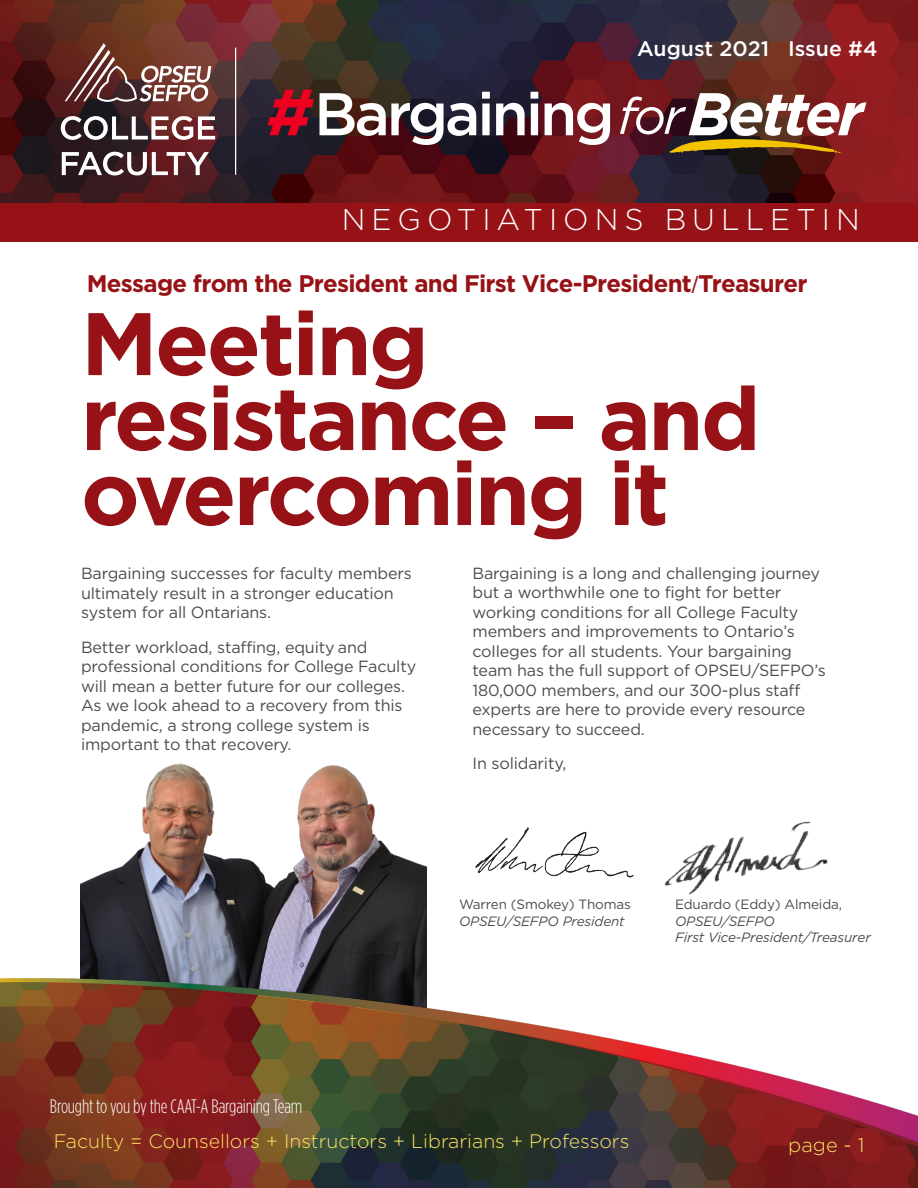
<style>
.page{position:relative;width:918px;height:1188px;background:#fff}
.page>*{position:absolute;margin:0;border:0;box-sizing:border-box;transform-origin:0 0}
.HEADER_MAIN{font:700 88.5px/75px "Gotham HTF";letter-spacing:-.03em;color:#971216}
.t1{font:300 30px "Gotham HTF";letter-spacing:.2em;color:#fff}
.HEADER_MAIN-2{font:700 24px "Gotham HTF";letter-spacing:-.03em;color:#971216}
.t2{font:500 21px "Gotham HTF";color:#fff}
.t3{font:300 19.95px "Gotham HTF";color:#fce463}
.t4{font:300 19.5px "Gotham HTF";color:#fce463}
.t5{font:300 condensed 19.5px "Gotham HTF";letter-spacing:-.01em;color:#fff}
.body_copy___1_column{font:16.2px/19.5px "Gotham HTF";letter-spacing:-.01em;color:#4b4c4d}
.body_copy___1_column-2{font:italic 13.5px/16.5px "Gotham HTF";letter-spacing:-.01em;color:#4b4c4d}
.body_copy___1_column-3{font:13.5px "Gotham HTF";letter-spacing:-.01em;color:#4b4c4d}
.s1{font-family:"Minion Pro"}
</style>
<div class="page">
<div style="left:0;top:201px;width:918px;height:41px;background:#971216"></div>
<img style="left:0;top:0;width:918px;height:202px">
<img style="left:81px;top:763px;width:345px;height:195px">
<img style="left:0;top:958px;width:918px;height:230px">
<img style="left:664px;top:821px;width:164px;height:74px">
<img style="left:475px;top:827px;width:159px;height:51px">
<svg style="left:268px;top:90px;width:46px;height:45px;background:#930f24"></svg>
<svg style="left:320px;top:92px;width:546px;height:61px"></svg>
<svg style="left:62px;top:152px;width:147px;height:24px"></svg>
<svg style="left:61px;top:116px;width:154px;height:24px"></svg>
<svg style="left:65px;top:43px;width:146px;height:62px;background:#83564e"></svg>
<hr style="left:235px;top:48px;width:1px;height:127px;background:#fff">
<p class="t2" style="left:637px;top:36px;width:242px">August 2021 Issue #4</p>
<p class="t1" style="left:342px;top:203px;width:519px">NEGOTIATIONS BULLETIN</p>
<p class="HEADER_MAIN-2" style="left:87px;top:269px;width:722px">Message from the President and First Vice-President<span class="s1">/</span>Treasurer</p>
<p class="HEADER_MAIN" style="left:81px;top:304px;width:681px">Meeting resistance – and overcoming it</p>
<p class="body_copy___1_column" style="left:81px;top:563px;width:333px">Bargaining successes for faculty members ultimately result in a stronger education system for all Ontarians.</p>
<p class="body_copy___1_column" style="left:81px;top:637px;width:337px">Better workload, staffing, equity and professional conditions for College Faculty will mean a better future for our colleges.<br>As we look ahead to a recovery from this pandemic, a strong college system is important to that recovery.</p>
<p class="body_copy___1_column" style="left:472px;top:563px;width:355px">Bargaining is a long and challenging journey but a worthwhile one to fight for better working conditions for all College Faculty members and improvements to Ontario’s colleges for all students. Your bargaining team has the full support of OPSEU/SEFPO’s 180,000 members, and our 300-plus staff experts are here to provide every resource necessary to succeed.</p>
<p class="body_copy___1_column" style="left:472px;top:754px;width:95px">In solidarity,</p>
<p class="t5" style="left:50px;top:1096px;width:254px">Brought to you by the CAAT-A Bargaining Team</p>
<p class="body_copy___1_column-3" style="left:459px;top:897px;width:173px">Warren (Smokey) Thomas</p>
<p class="body_copy___1_column-3" style="left:675px;top:897px;width:169px">Eduardo (Eddy) Almeida,</p>
<p class="body_copy___1_column-2" style="left:459px;top:912px;width:167px">OPSEU/SEFPO President</p>
<p class="body_copy___1_column-2" style="left:675px;top:912px;width:197px">OPSEU/SEFPO<br>First Vice-President/Treasurer</p>
<p class="t4" style="left:54px;top:1131px;width:577px">Faculty = Counsellors + Instructors + Librarians + Professors</p>
<p class="t3" style="left:788px;top:1134px;width:78px">page - 1</p>
</div>
